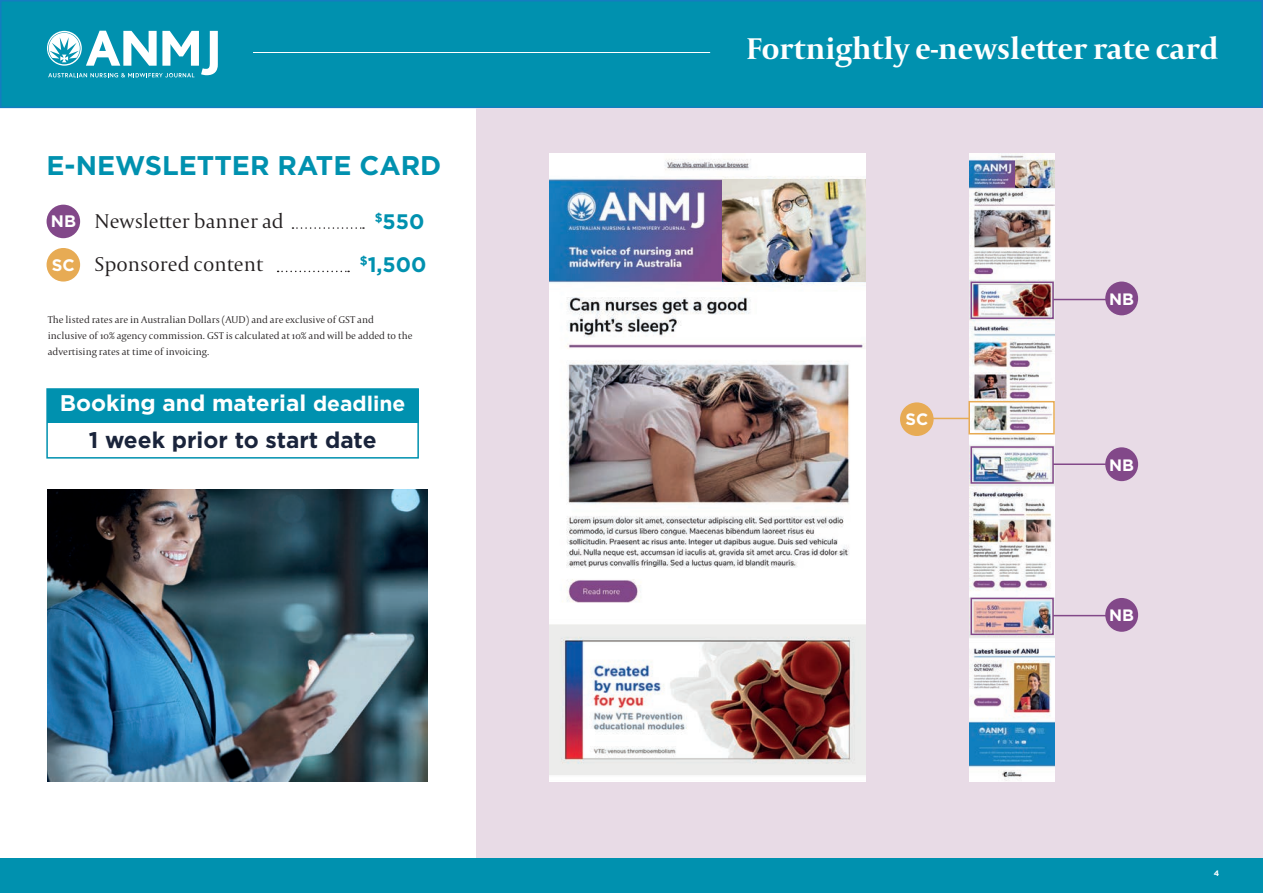
<style>
.page{position:relative;width:1263px;height:893px;background:#fff}
.page>*{position:absolute;margin:0;border:0;box-sizing:border-box;transform-origin:0 0}
.t1{font:700 31.65px "Capitolium 2";color:#fff}
.t2{font:700 27px "Gotham";color:#0091af}
.t3{font:700 22.65px "Gotham";color:#fff}
.t4{font:700 22.65px "Gotham";color:#1a243b}
.t5{font:300 21px/43.3px "Capitolium 2";color:#231f20}
.t6{font:700 21px/43.3px "Gotham";color:#0091af;text-align:right}
.t7{font:700 16.65px "Gotham";color:#fff}
.t8{font:700 16.5px "Gotham";color:#fff}
.t9{font:300 10.35px/15.8px "Capitolium 2";color:#231f20}
.t10{font:700 7.95px "Gotham";color:#fff}
.s1{font-size:21px}
</style>
<div class="page">
<div style="left:1px;top:1px;width:1261px;height:106px;background:#0091af"></div>
<div style="left:0;top:0;width:1263px;height:108px;border:2px solid #147dc0"></div>
<svg style="left:47px;top:31px;width:171px;height:46px"></svg>
<hr style="left:253px;top:52px;width:457px;height:1px;background:#fff">
<div style="left:476px;top:108px;width:787px;height:785px;background:#e8dbe6"></div>
<div style="left:0;top:858px;width:1263px;height:35px;background:#0091af"></div>
<svg style="left:292px;top:227px;width:72px;height:2px"></svg>
<svg style="left:278px;top:271px;width:71px;height:1px"></svg>
<div style="left:47px;top:205px;width:33px;height:33px;background:#824889;border-radius:50%"></div>
<div style="left:46px;top:388px;width:373px;height:71px;border:2px solid #0091af"></div>
<div style="left:47px;top:389px;width:371px;height:34px;background:#0091af"></div>
<img style="left:970px;top:153px;width:85px;height:628px">
<img style="left:549px;top:153px;width:316px;height:628px">
<div style="left:970px;top:282px;width:84px;height:37px;border:2px solid #824889"></div>
<hr style="left:1053px;top:299px;width:55px;height:1px;background:#824889">
<div style="left:970px;top:446px;width:84px;height:38px;border:2px solid #824889"></div>
<hr style="left:1053px;top:463px;width:55px;height:2px;background:#824889">
<div style="left:970px;top:598px;width:84px;height:37px;border:2px solid #824889"></div>
<hr style="left:1053px;top:615px;width:55px;height:1px;background:#824889">
<img style="left:48px;top:490px;width:380px;height:291px">
<div style="left:1105px;top:282px;width:33px;height:33px;background:#824889;border-radius:50%"></div>
<div style="left:1105px;top:447px;width:33px;height:34px;background:#824889;border-radius:50%"></div>
<div style="left:1105px;top:598px;width:33px;height:34px;background:#824889;border-radius:50%"></div>
<img style="left:722px;top:180px;width:143px;height:102px">
<img style="left:1016px;top:160px;width:39px;height:28px">
<div style="left:47px;top:248px;width:33px;height:34px;background:#e7ab54;border-radius:50%"></div>
<div style="left:968px;top:401px;width:87px;height:33px;border:2px solid #e7ab54"></div>
<hr style="left:932px;top:418px;width:38px;height:1px;background:#e7ab54">
<div style="left:900px;top:402px;width:33px;height:34px;background:#e7ab54;border-radius:50%"></div>
<h2 class="t2" style="left:47px;top:147px;width:396px">E-NEWSLETTER RATE CARD</h2>
<h3 class="t5" style="left:95px;top:199px;width:191px">Newsletter banner ad<br>Sponsored content</h3>
<h3 class="t6" style="left:360px;top:200px;width:68px"><sup>$</sup>550 <sup>$</sup>1,500</h3>
<h3 class="t7" style="left:51px;top:210px;width:27px">NB</h3>
<h3 class="t7" style="left:52px;top:254px;width:24px">SC</h3>
<p class="t9" style="left:48px;top:311px;width:366px">The listed rates are in Australian Dollars (AUD) and are exclusive of GST and inclusive of 10% agency commission. GST is calculated at 10% and will be added to the advertising rates at time of invoicing.</p>
<h3 class="t3" style="left:60px;top:388px;width:347px">Booking and material <span class="s1">deadline</span></h3>
<h3 class="t4" style="left:89px;top:425px;width:289px">1 week prior to start date</h3>
<h1 class="t1" style="left:746px;top:27px;width:474px">Fortnightly e-newsletter rate card</h1>
<h3 class="t8" style="left:905px;top:408px;width:24px">SC</h3>
<h3 class="t8" style="left:1109px;top:288px;width:26px">NB</h3>
<h3 class="t8" style="left:1109px;top:454px;width:26px">NB</h3>
<h3 class="t8" style="left:1109px;top:604px;width:26px">NB</h3>
<p class="t10" style="left:1214px;top:868px;width:7px">4</p>
</div>
